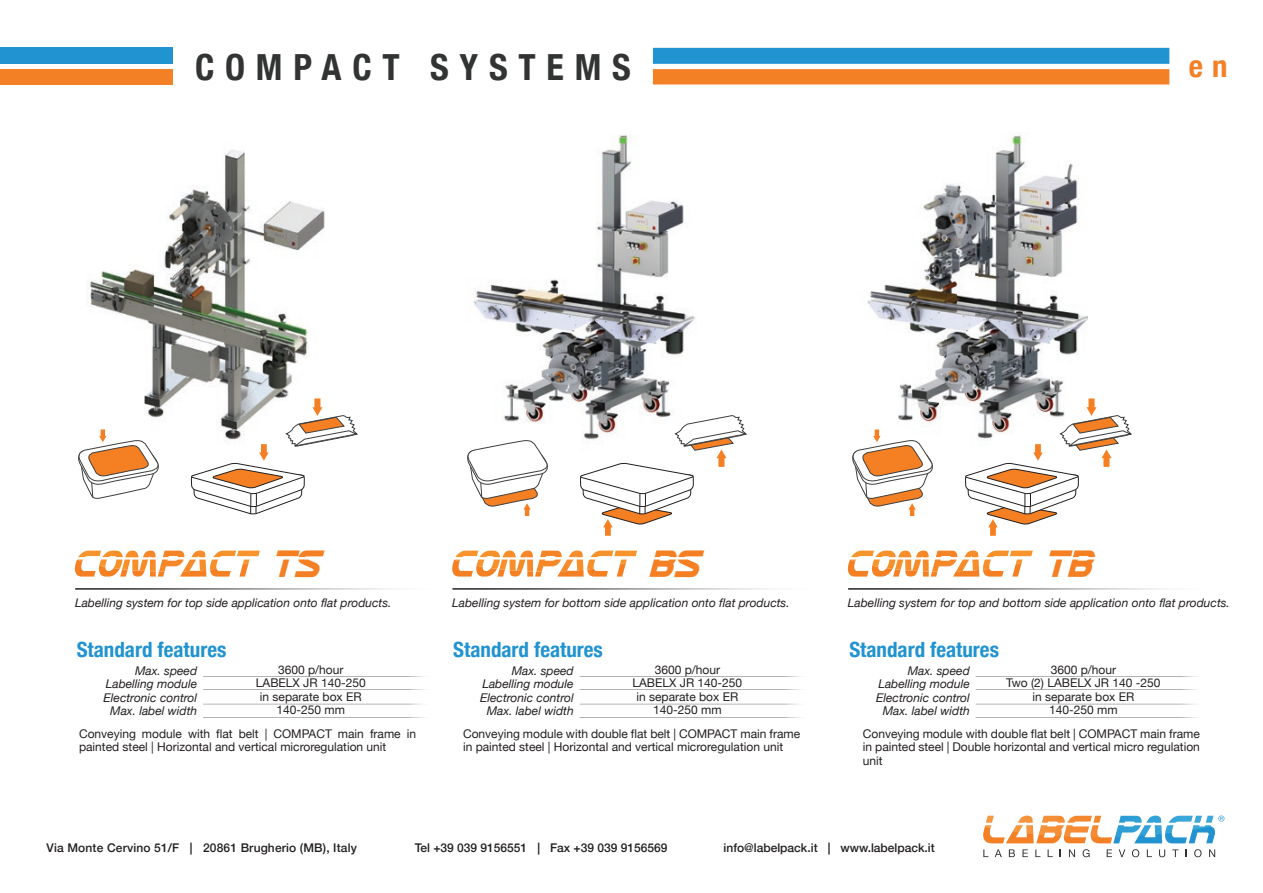
<style>
.page{position:relative;width:1263px;height:893px;background:#fff}
.page>*{position:absolute;margin:0;border:0;box-sizing:border-box;transform-origin:0 0}
.t1{font:italic 39.9px "Laserian";color:#f58023;scale:.49 1}
.t2{font:700 condensed 36px "Helvetica Neue";letter-spacing:.3em;color:#323333}
.t3{font:700 condensed 30.75px "Helvetica Neue";color:#f48026}
.t4{font:700 condensed 21px "Helvetica Neue";color:#2093d0}
.t5{font:12px/13.5px "Helvetica Neue";color:#231f20;text-align:center}
.t6{font:italic 12px/13.5px "Helvetica Neue";color:#231f20;text-align:right}
.t7{font:500 12px "Helvetica Neue";color:#231f20}
</style>
<div class="page">
<img style="left:867px;top:132px;width:221px;height:290px">
<img style="left:473px;top:135px;width:223px;height:288px">
<img style="left:89px;top:149px;width:236px;height:269px">
<svg style="left:983px;top:849px;width:5px;height:8px"></svg>
<svg style="left:995px;top:849px;width:7px;height:8px"></svg>
<svg style="left:1009px;top:849px;width:6px;height:8px"></svg>
<svg style="left:1022px;top:849px;width:6px;height:8px"></svg>
<svg style="left:1035px;top:849px;width:5px;height:8px"></svg>
<svg style="left:1047px;top:849px;width:6px;height:8px"></svg>
<svg style="left:1069px;top:849px;width:6px;height:8px"></svg>
<svg style="left:1082px;top:849px;width:8px;height:8px"></svg>
<svg style="left:1107px;top:849px;width:5px;height:8px"></svg>
<svg style="left:1119px;top:849px;width:6px;height:8px"></svg>
<svg style="left:1132px;top:849px;width:7px;height:8px"></svg>
<svg style="left:1147px;top:849px;width:5px;height:8px"></svg>
<svg style="left:1159px;top:849px;width:6px;height:8px"></svg>
<svg style="left:1172px;top:849px;width:6px;height:8px"></svg>
<svg style="left:1185px;top:849px;width:2px;height:8px"></svg>
<svg style="left:1194px;top:849px;width:7px;height:8px"></svg>
<svg style="left:1209px;top:849px;width:6px;height:8px"></svg>
<svg style="left:983px;top:816px;width:241px;height:27px"></svg>
<svg style="left:653px;top:48px;width:516px;height:37px;background:#9a9b90"></svg>
<div style="left:0;top:69px;width:173px;height:16px;background:#f48026"></div>
<div style="left:0;top:48px;width:173px;height:16px;background:#2093d0"></div>
<svg style="left:452px;top:588px;width:367px;height:2px"></svg>
<img style="left:608px;top:551px;width:29px;height:6px">
<svg style="left:617px;top:559px;width:10px;height:18px"></svg>
<svg style="left:452px;top:551px;width:156px;height:26px"></svg>
<svg style="left:848px;top:588px;width:367px;height:2px"></svg>
<img style="left:1004px;top:551px;width:29px;height:6px">
<svg style="left:1012px;top:559px;width:10px;height:18px"></svg>
<svg style="left:848px;top:551px;width:156px;height:26px"></svg>
<svg style="left:78px;top:429px;width:81px;height:70px"></svg>
<svg style="left:190px;top:398px;width:168px;height:117px"></svg>
<svg style="left:467px;top:440px;width:81px;height:76px"></svg>
<svg style="left:579px;top:415px;width:168px;height:121px"></svg>
<svg style="left:852px;top:429px;width:81px;height:87px"></svg>
<svg style="left:964px;top:398px;width:168px;height:138px"></svg>
<svg style="left:579px;top:704px;width:220px;height:1px"></svg>
<svg style="left:579px;top:689px;width:222px;height:1px"></svg>
<svg style="left:579px;top:676px;width:222px;height:1px"></svg>
<svg style="left:579px;top:717px;width:222px;height:1px"></svg>
<svg style="left:975px;top:704px;width:220px;height:1px"></svg>
<svg style="left:975px;top:689px;width:222px;height:1px"></svg>
<svg style="left:975px;top:676px;width:222px;height:1px"></svg>
<svg style="left:975px;top:717px;width:222px;height:1px"></svg>
<svg style="left:203px;top:704px;width:219px;height:1px"></svg>
<svg style="left:203px;top:689px;width:221px;height:1px"></svg>
<svg style="left:203px;top:676px;width:221px;height:1px"></svg>
<svg style="left:203px;top:717px;width:221px;height:1px"></svg>
<svg style="left:75px;top:588px;width:367px;height:2px"></svg>
<img style="left:231px;top:551px;width:29px;height:6px">
<svg style="left:239px;top:559px;width:10px;height:18px"></svg>
<svg style="left:75px;top:551px;width:156px;height:26px"></svg>
<h2 class="t2" style="left:195px;top:37px;width:437px">COMPACT SYSTEMS</h2>
<h3 class="t3" style="left:1189px;top:41px;width:40px">e n</h3>
<h1 class="t1" style="left:271px;top:548px;width:122px">Ts</h1>
<h1 class="t1" style="left:650px;top:548px;width:123px">bs</h1>
<h1 class="t1" style="left:1044px;top:548px;width:119px">TB</h1>
<p class="t6" style="left:75px;top:596px;width:318px">Labelling system for top side application onto flat products.</p>
<p class="t6" style="left:452px;top:596px;width:339px">Labelling system for bottom side application onto flat products.</p>
<p class="t6" style="left:848px;top:596px;width:383px">Labelling system for top and bottom side application onto flat products.</p>
<h3 class="t4" style="left:77px;top:632px;width:151px">Standard features</h3>
<p class="t6" style="left:104px;top:664px;width:95px">Max. speed<br>Labelling module<br>Electronic control<br>Max. label width</p>
<p class="t5" style="left:256px;top:663px;width:111px">3600 p/hour<br>LABELX JR 140-250 in separate box ER<br>140-250 mm</p>
<h3 class="t4" style="left:453px;top:632px;width:151px">Standard features</h3>
<p class="t6" style="left:480px;top:664px;width:95px">Max. speed<br>Labelling module<br>Electronic control<br>Max. label width</p>
<p class="t5" style="left:632px;top:663px;width:111px">3600 p/hour<br>LABELX JR 140-250 in separate box ER<br>140-250 mm</p>
<h3 class="t4" style="left:849px;top:632px;width:151px">Standard features</h3>
<p class="t6" style="left:876px;top:664px;width:95px">Max. speed<br>Labelling module<br>Electronic control<br>Max. label width</p>
<p class="t5" style="left:1006px;top:663px;width:156px">3600 p/hour<br>Two (2) LABELX JR 140 -250 in separate box ER<br>140-250 mm</p>
<p class="t5" style="left:79px;top:727px;width:339px;text-align:left">Conveying module with flat belt | COMPACT main frame in painted steel | Horizontal and vertical microregulation unit</p>
<p class="t5" style="left:463px;top:727px;width:339px;text-align:left">Conveying module with double flat belt | COMPACT main frame in painted steel | Horizontal and vertical microregulation unit</p>
<p class="t5" style="left:863px;top:727px;width:339px;text-align:justify">Conveying module with double flat belt | COMPACT main frame in painted steel | Double horizontal and vertical micro regulation unit</p>
<p class="t7" style="left:47px;top:838px;width:312px">Via Monte Cervino 51/F | 20861 Brugherio (MB), Italy</p>
<p class="t7" style="left:415px;top:838px;width:254px">Tel +39 039 9156551 | Fax +39 039 9156569</p>
<p class="t7" style="left:723px;top:838px;width:213px">info@labelpack.it | www.labelpack.it</p>
</div>
